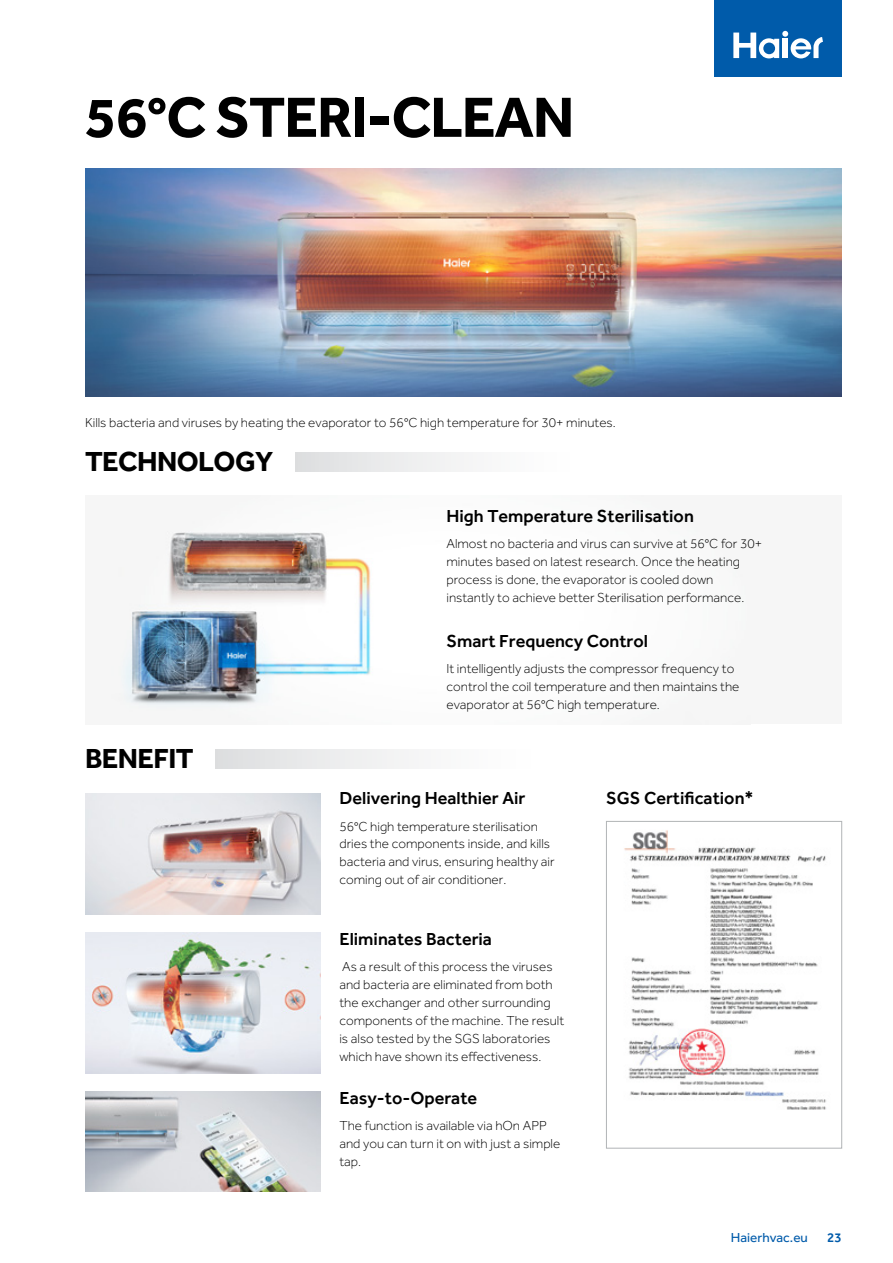
<style>
.page{position:relative;width:893px;height:1263px;background:#fff}
.page>*{position:absolute;margin:0;border:0;box-sizing:border-box;transform-origin:0 0}
.t1{font:700 58.5px "Effra";letter-spacing:-.02em;color:#000}
.t2{font:700 28.5px "Effra";letter-spacing:-.02em;color:#000}
.t3{font:500 18px "Effra";color:#000}
.t4{font:300 13.5px/18px "Effra";color:#000}
.t5{font:13.5px "Effra";color:#005baa}
.t6{font:500 13.5px "Effra";color:#005baa}
</style>
<div class="page">
<div style="left:85px;top:496px;width:757px;height:228px;background:#f6f6f6"></div>
<img style="left:127px;top:532px;width:243px;height:172px">
<img style="left:85px;top:168px;width:757px;height:228px">
<img style="left:85px;top:1091px;width:235px;height:100px">
<img style="left:85px;top:932px;width:235px;height:141px">
<img style="left:85px;top:793px;width:235px;height:121px">
<img style="left:624px;top:830px;width:202px;height:280px">
<div style="left:606px;top:821px;width:236px;height:327px;border:1px solid #b1b4b6"></div>
<div style="left:216px;top:749px;width:626px;height:19px;background:linear-gradient(to right,#e8e8e9,#fff)"></div>
<div style="left:296px;top:452px;width:546px;height:19px;background:linear-gradient(to right,#e8e8e9,#fff)"></div>
<div style="left:714px;top:0;width:128px;height:77px;background:#005baa"></div>
<svg style="left:733px;top:31px;width:90px;height:27px"></svg>
<h1 class="t1" style="left:85px;top:82px;width:491px">56°C STERI-CLEAN</h1>
<p class="t4" style="left:85px;top:413px;width:532px">Kills bacteria and viruses by heating the evaporator to 56°C high temperature for 30+ minutes.</p>
<h2 class="t2" style="left:85px;top:444px;width:190px">TECHNOLOGY</h2>
<h2 class="t2" style="left:85px;top:741px;width:110px">BENEFIT</h2>
<h3 class="t3" style="left:446px;top:505px;width:249px">High Temperature Sterilisation</h3>
<p class="t4" style="left:446px;top:534px;width:317px">Almost no bacteria and virus can survive at 56°C for 30+ minutes based on latest research. Once the heating process is done, the evaporator is cooled down instantly to achieve better Sterilisation performance.</p>
<h3 class="t3" style="left:446px;top:630px;width:203px">Smart Frequency Control</h3>
<p class="t4" style="left:446px;top:659px;width:294px">It intelligently adjusts the compressor frequency to control the coil temperature and then maintains the evaporator at 56°C high temperature.</p>
<h3 class="t3" style="left:339px;top:788px;width:187px">Delivering Healthier Air</h3>
<h3 class="t3" style="left:606px;top:788px;width:149px">SGS Certification*</h3>
<p class="t4" style="left:339px;top:817px;width:217px">56°C high temperature sterilisation dries the components inside, and kills bacteria and virus, ensuring healthy air coming out of air conditioner.</p>
<h3 class="t3" style="left:339px;top:928px;width:154px">Eliminates Bacteria</h3>
<p class="t4" style="left:339px;top:957px;width:226px">As a result of this process the viruses and bacteria are eliminated from both the exchanger and other surrounding components of the machine. The result is also tested by the SGS laboratories which have shown its effectiveness.</p>
<h3 class="t3" style="left:339px;top:1087px;width:139px">Easy-to-Operate</h3>
<p class="t4" style="left:339px;top:1116px;width:222px">The function is available via hOn APP and you can turn it on with just a simple tap.</p>
<p class="t5" style="left:731px;top:1230px;width:78px">Haierhvac.eu</p>
<p class="t6" style="left:827px;top:1229px;width:16px">23</p>
</div>
